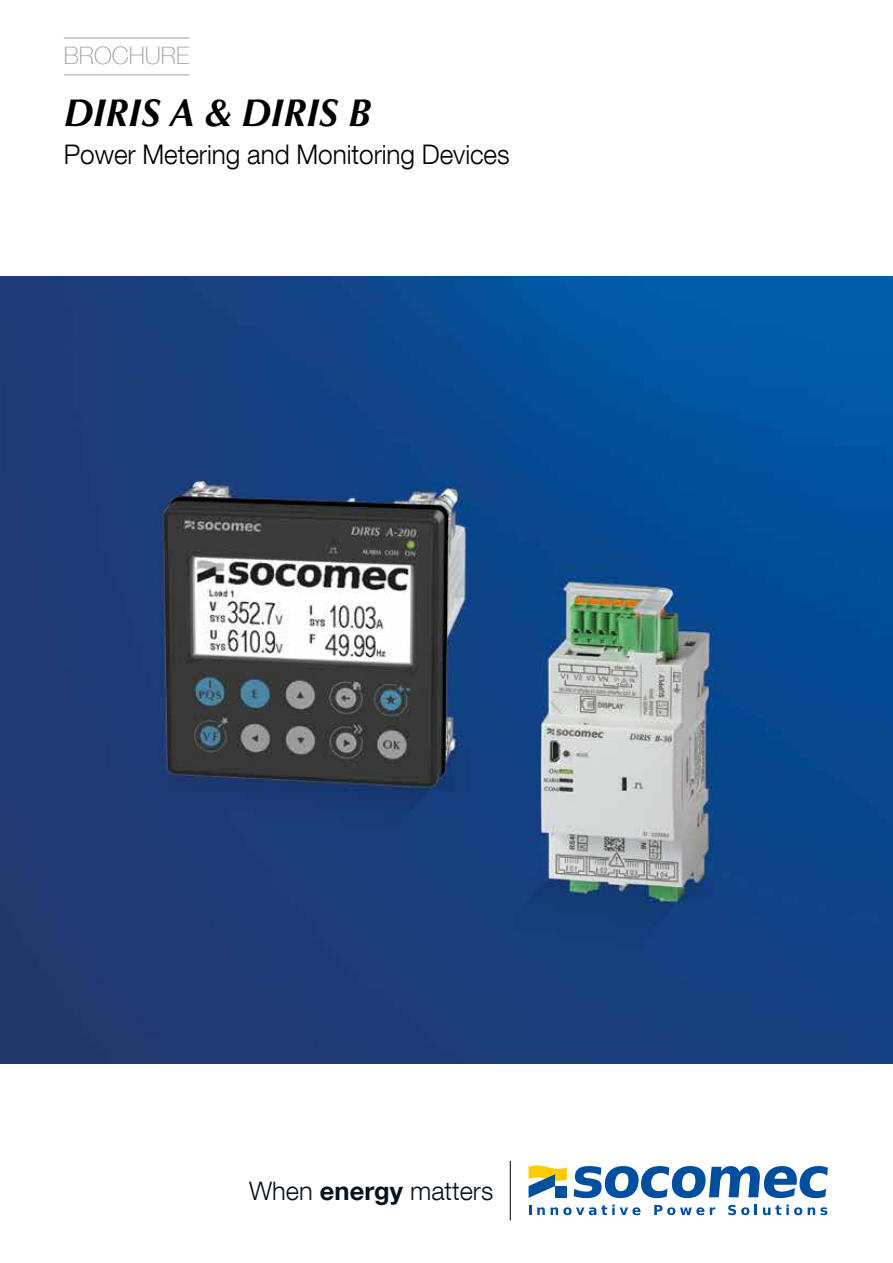
<style>
.page{position:relative;width:893px;height:1263px;background:#fff}
.page>*{position:absolute;margin:0;border:0;box-sizing:border-box;transform-origin:0 0}
.t1{font:italic 700 39px "Optima LT Std";letter-spacing:-.005em;color:#000}
.t2{font:300 27px "Helvetica Neue LT Com";letter-spacing:-.005em;color:#000}
.t3{font:300 25.5px "Helvetica Neue LT Com";color:#07131c}
.t4{font:100 24px "Helvetica Neue LT Com";color:#9d9d9c}
.s1{font-weight:700}
</style>
<div class="page">
<svg style="left:574px;top:1166px;width:254px;height:32px"></svg>
<svg style="left:529px;top:1205px;width:2px;height:10px"></svg>
<svg style="left:537px;top:1207px;width:8px;height:8px"></svg>
<svg style="left:551px;top:1204px;width:89px;height:11px"></svg>
<svg style="left:654px;top:1205px;width:50px;height:10px"></svg>
<svg style="left:710px;top:1207px;width:5px;height:8px"></svg>
<svg style="left:728px;top:1205px;width:21px;height:10px"></svg>
<svg style="left:755px;top:1204px;width:2px;height:11px"></svg>
<svg style="left:763px;top:1204px;width:39px;height:11px"></svg>
<svg style="left:808px;top:1207px;width:19px;height:8px"></svg>
<svg style="left:529px;top:1165px;width:38px;height:33px"></svg>
<hr style="left:510px;top:1161px;width:1px;height:59px;background:#000">
<hr style="left:64px;top:38px;width:125px;height:1px;background:#9d9d9c">
<hr style="left:64px;top:75px;width:125px;height:1px;background:#9d9d9c">
<img style="left:0;top:276px;width:893px;height:787px">
<p class="t4" style="left:64px;top:41px;width:127px">BROCHURE</p>
<h1 class="t1" style="left:64px;top:90px;width:309px">DIRIS A &amp; DIRIS B</h1>
<p class="t2" style="left:64px;top:138px;width:447px">Power Metering and Monitoring Devices</p>
<p class="t3" style="left:249px;top:1175px;width:246px">When <span class="s1">energy</span> matters</p>
</div>
